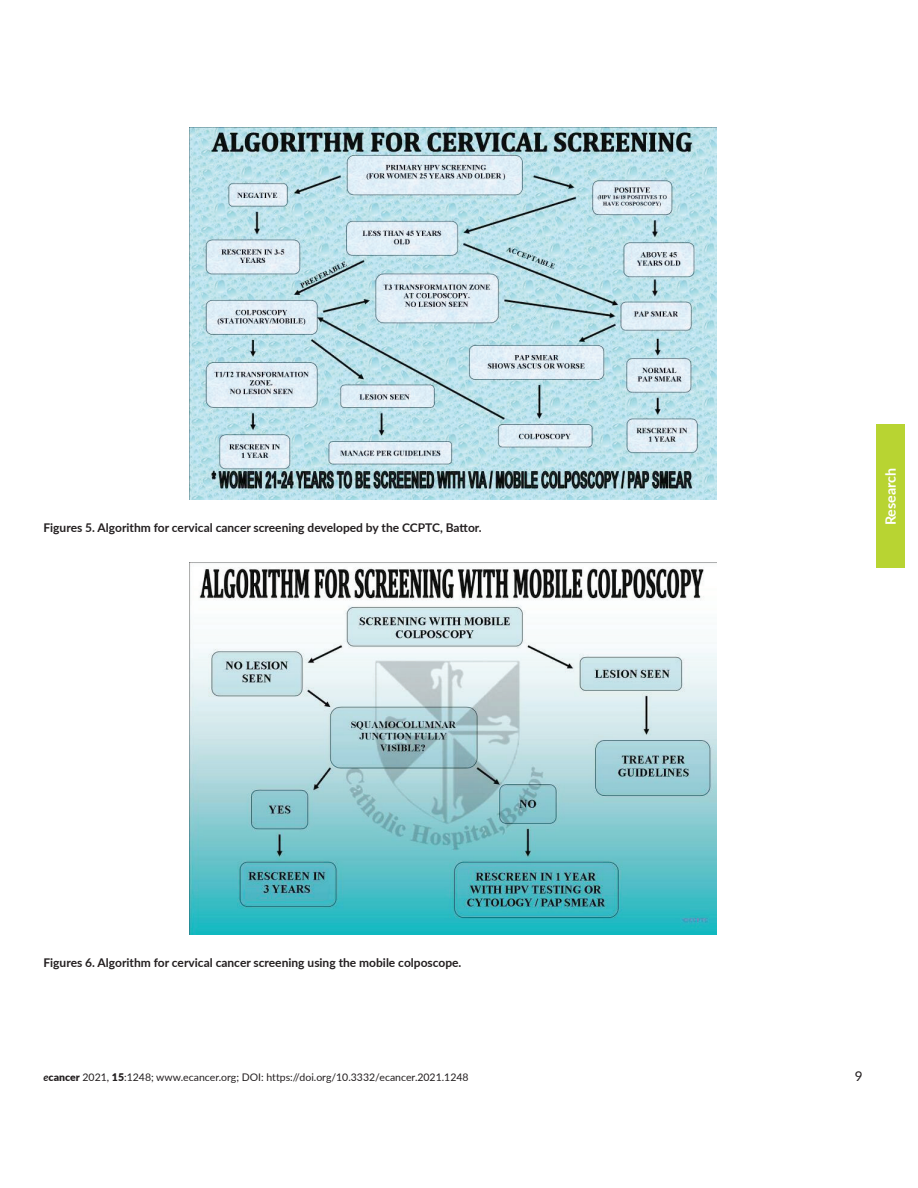
<style>
.page{position:relative;width:918px;height:1188px;background:#fff}
.page>*{position:absolute;margin:0;border:0;box-sizing:border-box;transform-origin:0 0}
.t1{font:700 14.25px "Lato";color:#fff}
.t2{font:13.5px "Lato";color:#231f20}
.t3{font:700 12px "Lato";color:#231f20}
.t4{font:10.5px "Lato";color:#231f20}
.s1{font-weight:700;font-style:italic}
.s2{font-weight:900}
</style>
<div class="page">
<div style="left:876px;top:425px;width:29px;height:143px;background:#b8d432"></div>
<img style="left:190px;top:127px;width:526px;height:372px">
<img style="left:190px;top:562px;width:526px;height:372px">
<p class="t3" style="left:44px;top:519px;width:440px">Figures 5. Algorithm for cervical cancer screening developed by the CCPTC, Battor.</p>
<p class="t1" style="left:880px;top:525px;width:59px;rotate:-90deg">Research</p>
<p class="t3" style="left:44px;top:953px;width:420px">Figures 6. Algorithm for cervical cancer screening using the mobile colposcope.</p>
<p class="t4" style="left:44px;top:1070px;width:427px"><span class="s1">e</span><span class="s2">cancer</span> 2021, <span class="s2">15</span>:1248; www.ecancer.org; DOI: https://doi.org/10.3332/ecancer.2021.1248</p>
<p class="t2" style="left:855px;top:1067px;width:9px">9</p>
</div>
